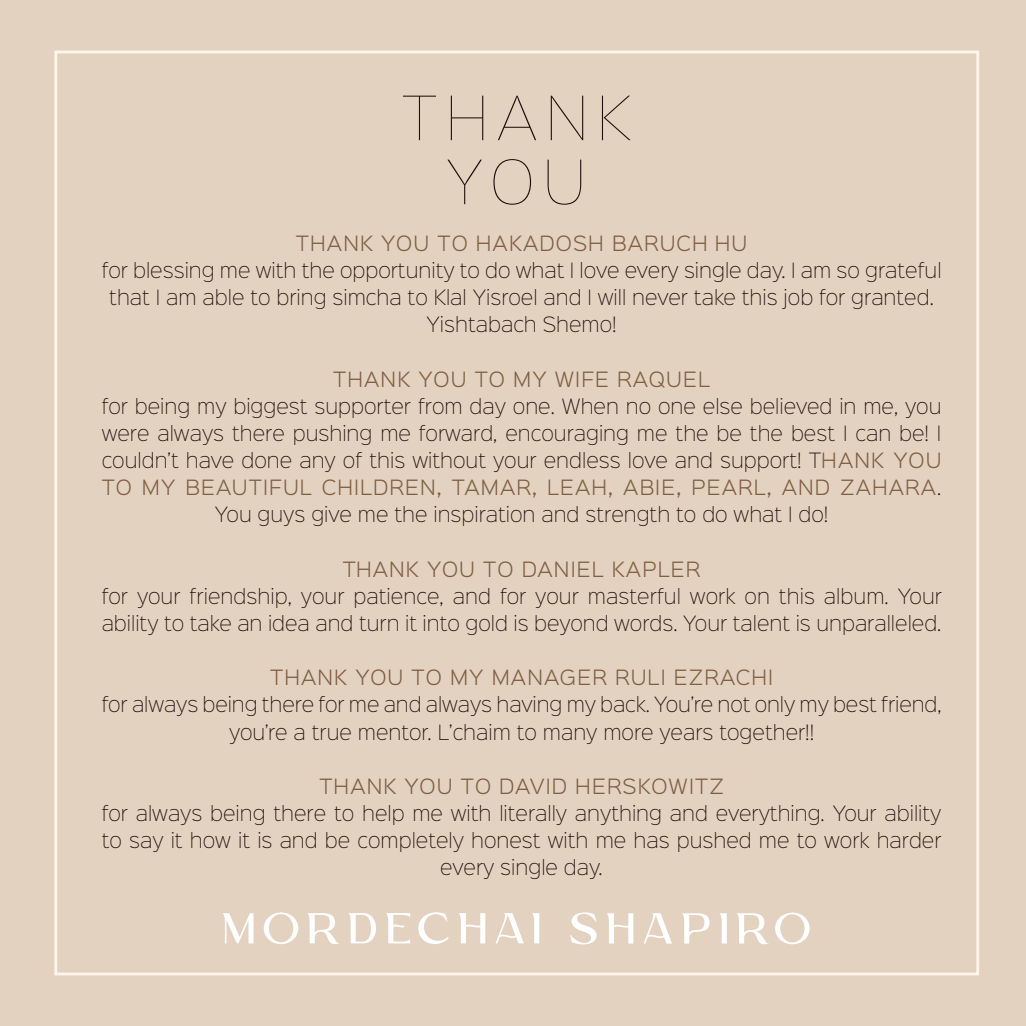
<style>
.page{position:relative;width:1026px;height:1026px;background:#e4d2c1}
.page>*{position:absolute;margin:0;border:0;box-sizing:border-box;transform-origin:0 0}
.t1{font:100 54.9px "Sinkin Sans 100";letter-spacing:.16em;color:#1e0e0a}
.t2{font:18.9px/27.3px "Sinkin Sans 200 X Light";color:#1e0e0a;text-align:center}
.t3{font:300 18.9px "Sinkin Sans 300";letter-spacing:.06em;color:#7f5e43}
.s1{font-family:"Sinkin Sans 300";font-weight:300;color:#7f5e43}
</style>
<div class="page">
<svg style="left:223px;top:913px;width:31px;height:30px"></svg>
<svg style="left:264px;top:912px;width:34px;height:32px"></svg>
<svg style="left:308px;top:913px;width:31px;height:31px"></svg>
<svg style="left:349px;top:913px;width:27px;height:30px"></svg>
<svg style="left:386px;top:913px;width:24px;height:30px"></svg>
<svg style="left:418px;top:912px;width:31px;height:32px"></svg>
<svg style="left:459px;top:913px;width:26px;height:30px"></svg>
<svg style="left:496px;top:913px;width:28px;height:30px"></svg>
<svg style="left:532px;top:913px;width:7px;height:30px"></svg>
<svg style="left:570px;top:912px;width:27px;height:32px"></svg>
<svg style="left:607px;top:913px;width:26px;height:31px"></svg>
<svg style="left:644px;top:913px;width:28px;height:31px"></svg>
<svg style="left:682px;top:913px;width:27px;height:31px"></svg>
<svg style="left:720px;top:913px;width:7px;height:31px"></svg>
<svg style="left:737px;top:913px;width:32px;height:31px"></svg>
<svg style="left:775px;top:913px;width:35px;height:31px"></svg>
<p class="t1" style="left:402px;top:75px;width:230px">THANK</p>
<p class="t1" style="left:447px;top:139px;width:141px">YOU</p>
<p class="t3" style="left:296px;top:228px;width:453px">THANK YOU TO HAKADOSH BARUCH HU</p>
<p class="t2" style="left:102px;top:255px;width:841px">for blessing me with the opportunity to do what I love every single day. I am so grateful that I am able to bring simcha to Klal Yisroel and I will never take this job for granted.</p>
<p class="t2" style="left:427px;top:310px;width:192px">Yishtabach Shemo!</p>
<p class="t3" style="left:333px;top:364px;width:378px">THANK YOU TO MY WIFE RAQUEL</p>
<p class="t2" style="left:102px;top:391px;width:841px">for being my biggest supporter from day one. When no one else believed in me, you were always there pushing me forward, encouraging me the be the best I can be! I couldn’t have done any of this without your endless love and support! T<span class="s1">HANK YOU TO MY BEAUTIFUL CHILDREN, TAMAR, LEAH, ABIE, PEARL, AND ZAHARA</span>.<br>You guys give me the inspiration and strength to do what I do!</p>
<p class="t3" style="left:343px;top:554px;width:359px">THANK YOU TO DANIEL KAPLER</p>
<p class="t2" style="left:102px;top:581px;width:842px;text-align:left">for your friendship, your patience, and for your masterful work on this album. Your ability to take an idea and turn it into gold is beyond words. Your talent is unparalleled.</p>
<p class="t3" style="left:270px;top:662px;width:504px">THANK YOU TO MY MANAGER RULI EZRACHI</p>
<p class="t2" style="left:102px;top:690px;width:841px">for always being there for me and always having my back. You’re not only my best friend, you’re a true mentor. L’chaim to many more years together!!</p>
<p class="t3" style="left:319px;top:771px;width:406px">THANK YOU TO DAVID HERSKOWITZ</p>
<p class="t2" style="left:102px;top:798px;width:841px">for always being there to help me with literally anything and everything. Your ability to say it how it is and be completely honest with me has pushed me to work harder every single day.</p>
</div>
